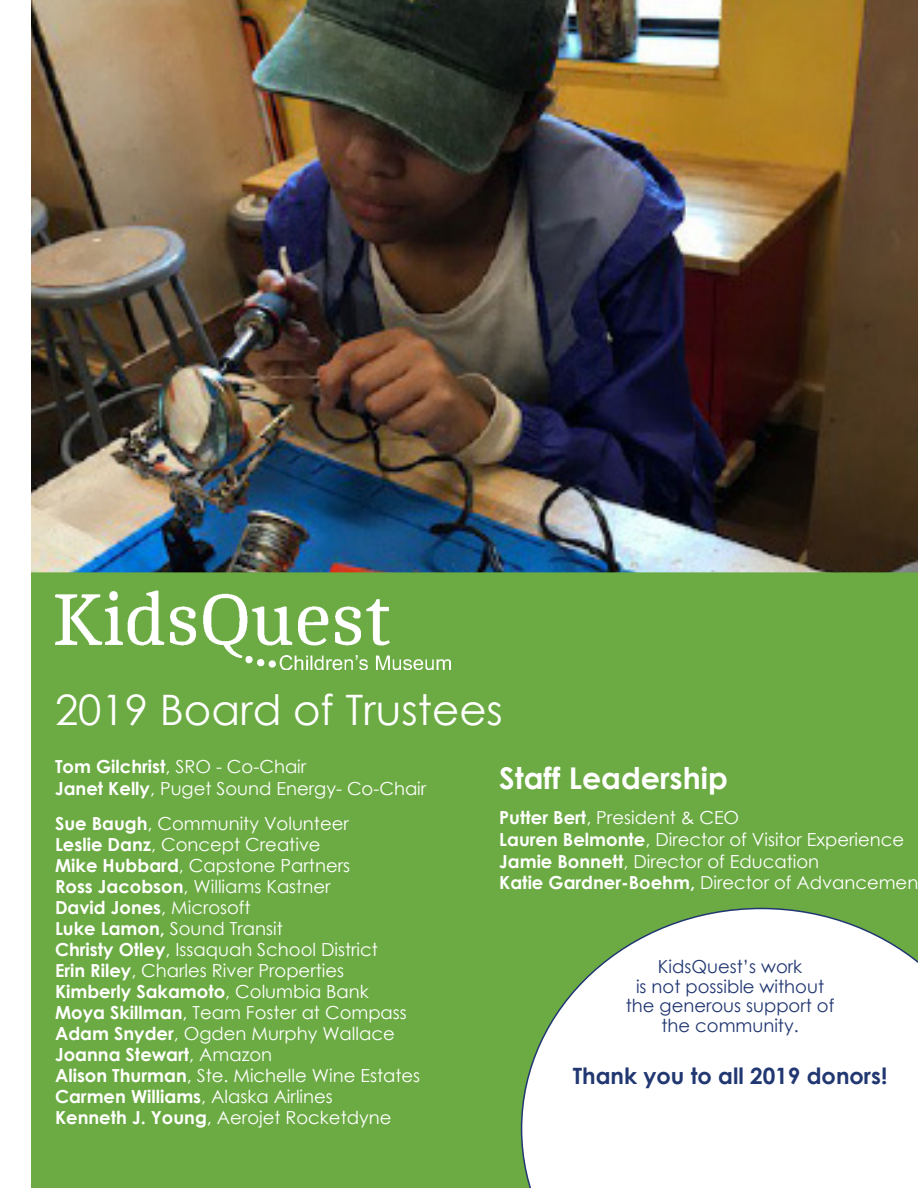
<style>
.page{position:relative;width:918px;height:1188px;background:#fff}
.page>*{position:absolute;margin:0;border:0;box-sizing:border-box;transform-origin:0 0}
.t1{font:42px "Century Gothic";color:#fff}
.t2{font:700 30px "Century Gothic";color:#fff}
.t3{font:700 22.5px "Century Gothic";color:#213771}
.t4{font:18px/21px "Century Gothic";color:#fff}
.t5{font:18px/19.5px "Century Gothic";color:#213771;text-align:center}
.s1{font-weight:700}
</style>
<div class="page">
<img style="left:31px;top:0;width:887px;height:572px">
<div style="left:31px;top:572px;width:887px;height:616px;background:#6cab43"></div>
<svg style="left:521px;top:908px;width:397px;height:280px"></svg>
<img style="left:55px;top:590px;width:395px;height:80px">
<p class="t1" style="left:55px;top:681px;width:449px">2019 Board of Trustees</p>
<p class="t4" style="left:55px;top:756px;width:373px;line-height:21.6px"><span class="s1">Tom Gilchrist</span>, SRO - Co-Chair<br><span class="s1">Janet Kelly</span>, Puget Sound Energy- Co-Chair</p>
<p class="t4" style="left:55px;top:812px;width:367px"><span class="s1">Sue Baugh</span>, Community Volunteer<br><span class="s1">Leslie Danz</span>, Concept Creative<br><span class="s1">Mike Hubbard</span>, Capstone Partners<br><span class="s1">Ross Jacobson</span>, Williams Kastner<br><span class="s1">David Jones</span>, Microsoft<br><span class="s1">Luke Lamon,</span> Sound Transit<br><span class="s1">Christy Otley</span>, Issaquah School District<br><span class="s1">Erin Riley</span>, Charles River Properties <span class="s1">Kimberly Sakamoto</span>, Columbia Bank <span class="s1">Moya Skillman</span>, Team Foster at Compass <span class="s1">Adam Snyder</span>, Ogden Murphy Wallace <span class="s1">Joanna Stewart</span>, Amazon<br><span class="s1">Alison Thurman</span>, Ste. Michelle Wine Estates <span class="s1">Carmen Williams</span>, Alaska Airlines<br><span class="s1">Kenneth J. Young</span>, Aerojet Rocketdyne</p>
<p class="t2" style="left:499px;top:756px;width:230px">Staff Leadership</p>
<p class="t4" style="left:499px;top:807px;width:421px;line-height:21.6px"><span class="s1">Putter Bert</span>, President &amp; CEO<br><span class="s1">Lauren Belmonte</span>, Director of Visitor Experience <span class="s1">Jamie Bonnett</span>, Director of Education<br><span class="s1">Katie Gardner-Boehm,</span> Director of Advancemen</p>
<p class="t5" style="left:626px;top:957px;width:210px">KidsQuest’s work<br>is not possible without the generous support of the community.</p>
<p class="t3" style="left:573px;top:1059px;width:316px">Thank you to all 2019 donors!</p>
</div>
